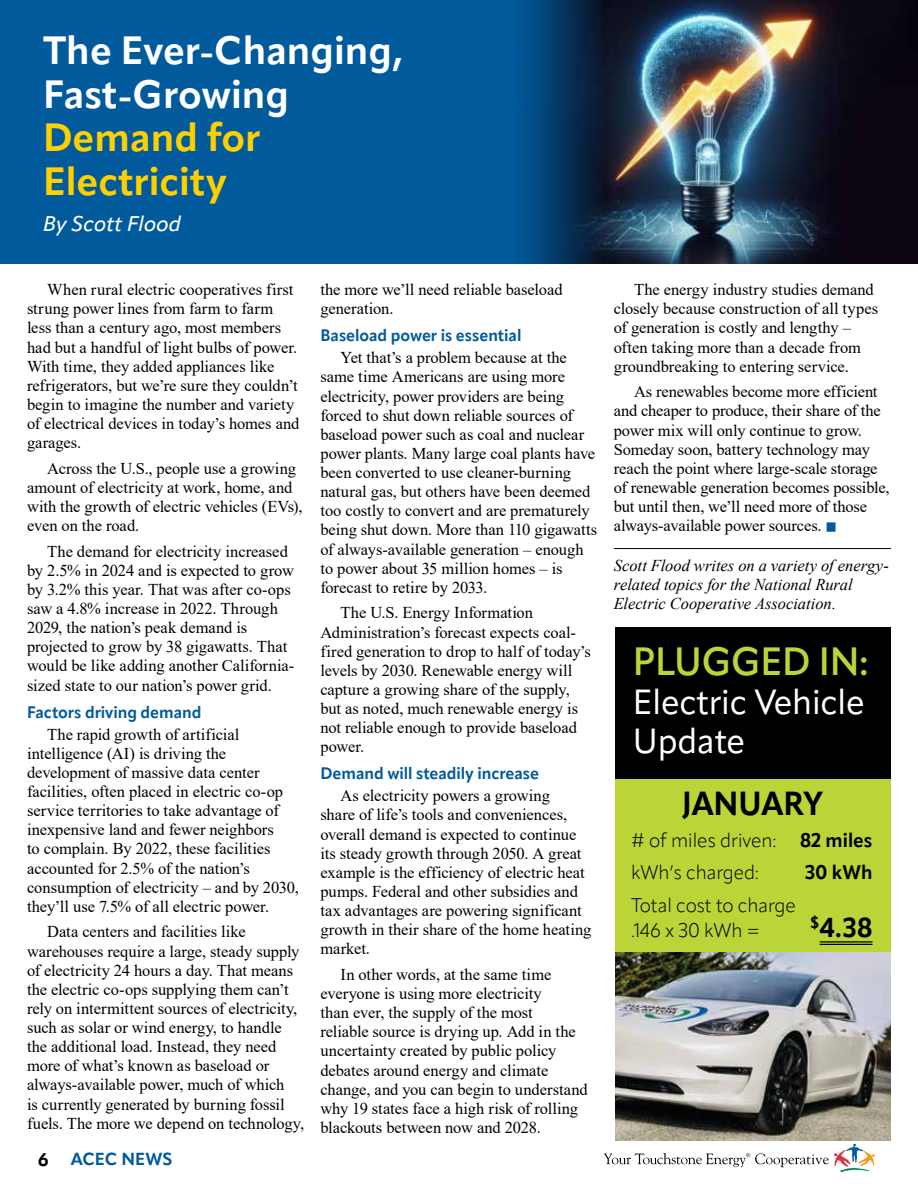
<style>
.page{position:relative;width:918px;height:1188px;background:#fff}
.page>*{position:absolute;margin:0;border:0;box-sizing:border-box;transform-origin:0 0}
.t1{font:700 39px/43.5px "Apparat";color:#fff}
.t2{font:700 39px/43.5px "Apparat";color:#ffd000}
.t3{font:600 39px "Apparat";letter-spacing:-.005em;color:#bad538;scale:.96 1}
.t4{font:34.5px/39px "Apparat";letter-spacing:-.005em;color:#fff}
.t5{font:700 33px "Apparat";color:#000;scale:.95 1}
.t6{font:700 27px "Apparat";color:#000}
.t7{font:italic 500 21px "Apparat";color:#fff}
.t8{font:300 19.5px/32.2px "Apparat";color:#000}
.t9{font:700 19.5px "Apparat";color:#000}
.t10{font:700 17.25px "Apparat";color:#005a9c}
.t11{font:16.5px/19px "Times New Roman";letter-spacing:-.005em;color:#000}
.t12{font:italic 16.5px/19px "Times New Roman";letter-spacing:-.005em;color:#000}
.t13{font:700 16.5px "Apparat";color:#005a9c}
.s1{font-size:18px;color:#000}
.s2{color:#005a9c}
.s3{font-weight:700}
</style>
<div class="page">
<svg style="left:604px;top:1144px;width:271px;height:28px"></svg>
<hr style="left:614px;top:548px;width:277px;height:1px;background:#000">
<div style="left:0;top:0;width:806px;height:263px;background:#005a9c"></div>
<img style="left:615px;top:951px;width:276px;height:190px">
<div style="left:615px;top:742px;width:276px;height:209px;background:#bad538"></div>
<div style="left:615px;top:627px;width:276px;height:152px;background:#000"></div>
<hr style="left:820px;top:941px;width:53px;height:2px;background:#000">
<hr style="left:820px;top:944px;width:53px;height:1px;background:#000">
<img style="left:522px;top:0;width:396px;height:263px">
<h1 class="t1" style="left:43px;top:29px;width:361px">The Ever-Changing,<br>Fast-Growing</h1>
<h1 class="t2" style="left:43px;top:116px;width:219px">Demand for<br>Electricity</h1>
<p class="t7" style="left:43px;top:211px;width:140px">By Scott Flood</p>
<p class="t11" style="left:27px;top:280px;width:274px;text-indent:20px">When rural electric cooperatives first strung power lines from farm to farm less than a century ago, most members had but a handful of light bulbs of power.<br>With time, they added appliances like refrigerators, but we’re sure they couldn’t begin to imagine the number and variety of electrical devices in today’s homes and garages.</p>
<p class="t11" style="left:27px;top:458px;width:277px;text-indent:20px">Across the U.S., people use a growing amount of electricity at work, home, and with the growth of electric vehicles (EVs), even on the road.</p>
<p class="t11" style="left:27px;top:541px;width:269px;text-indent:20px">The demand for electricity increased by 2.5% in 2024 and is expected to grow by 3.2% this year. That was after co-ops saw a 4.8% increase in 2022. Through 2029, the nation’s peak demand is projected to grow by 38 gigawatts. That would be like adding another California&shy;sized state to our nation’s power grid.</p>
<p class="t13" style="left:27px;top:702px;width:176px">Factors driving demand</p>
<p class="t11" style="left:27px;top:724px;width:273px;text-indent:20px">The rapid growth of artificial intelligence (AI) is driving the development of massive data center facilities, often placed in electric co-op service territories to take advantage of inexpensive land and fewer neighbors<br>to complain. By 2022, these facilities accounted for 2.5% of the nation’s consumption of electricity – and by 2030, they’ll use 7.5% of all electric power.</p>
<p class="t11" style="left:27px;top:922px;width:279px;text-indent:20px">Data centers and facilities like warehouses require a large, steady supply of electricity 24 hours a day. That means the electric co-ops supplying them can’t rely on intermittent sources of electricity, such as solar or wind energy, to handle the additional load. Instead, they need more of what’s known as baseload or always-available power, much of which<br>is currently generated by burning fossil fuels. The more we depend on technology,</p>
<p class="t10" style="left:38px;top:1149px;width:136px"><span class="s1">6</span> ACEC NEWS</p>
<p class="t11" style="left:320px;top:280px;width:244px">the more we’ll need reliable baseload generation.</p>
<p class="t13" style="left:320px;top:326px;width:203px">Baseload power is essential</p>
<p class="t11" style="left:320px;top:348px;width:278px;text-indent:20px">Yet that’s a problem because at the same time Americans are using more electricity, power providers are being forced to shut down reliable sources of baseload power such as coal and nuclear power plants. Many large coal plants have been converted to use cleaner-burning natural gas, but others have been deemed too costly to convert and are prematurely being shut down. More than 110 gigawatts of always-available generation – enough to power about 35 million homes – is forecast to retire by 2033.</p>
<p class="t11" style="left:320px;top:603px;width:272px;text-indent:20px">The U.S. Energy Information Administration’s forecast expects coal&shy;fired generation to drop to half of today’s levels by 2030. Renewable energy will capture a growing share of the supply, but as noted, much renewable energy is not reliable enough to provide baseload power.</p>
<p class="t13" style="left:320px;top:764px;width:220px">Demand will steadily increase</p>
<p class="t11" style="left:320px;top:786px;width:273px;text-indent:20px">As electricity powers a growing<br>share of life’s tools and conveniences, overall demand is expected to continue its steady growth through 2050. A great example is the efficiency of electric heat pumps. Federal and other subsidies and tax advantages are powering significant growth in their share of the home heating market.</p>
<p class="t11" style="left:320px;top:964px;width:269px;text-indent:20px">In other words, at the same time everyone is using more electricity<br>than ever, the supply of the most<br>reliable source is drying up. Add in the uncertainty created by public policy debates around energy and climate change, and you can begin to understand why 19 states face a high risk of rolling blackouts between now and 2028.</p>
<p class="t11" style="left:614px;top:280px;width:266px;text-indent:20px">The energy industry studies demand closely because construction of all types of generation is costly and lengthy – often taking more than a decade from groundbreaking to entering service.</p>
<p class="t11" style="left:614px;top:382px;width:277px;text-indent:20px">As renewables become more efficient and cheaper to produce, their share of the power mix will only continue to grow.<br>Someday soon, battery technology may reach the point where large-scale storage of renewable generation becomes possible, but until then, we’ll need more of those always-available power sources. <span class="s2">■</span></p>
<p class="t12" style="left:614px;top:555px;width:277px">Scott Flood writes on a variety of energy&shy;related topics for the National Rural<br>Electric Cooperative Association.</p>
<h1 class="t3" style="left:633px;top:637px;width:247px">PLUGGED IN:</h1>
<h2 class="t4" style="left:633px;top:682px;width:233px">Electric Vehicle<br>Update</h2>
<h3 class="t5" style="left:682px;top:783px;width:150px">JANUARY</h3>
<p class="t8" style="left:631px;top:824px;width:243px"># of miles driven: <span class="s3">82 miles </span>kWh’s charged:</p>
<p class="t9" style="left:805px;top:861px;width:69px">30 kWh</p>
<p class="t8" style="left:631px;top:892px;width:166px;line-height:25.5px">Total cost to charge .146 x 30 kWh =</p>
<h3 class="t6" style="left:810px;top:911px;width:64px"><sup>$</sup>4.38</h3>
</div>
